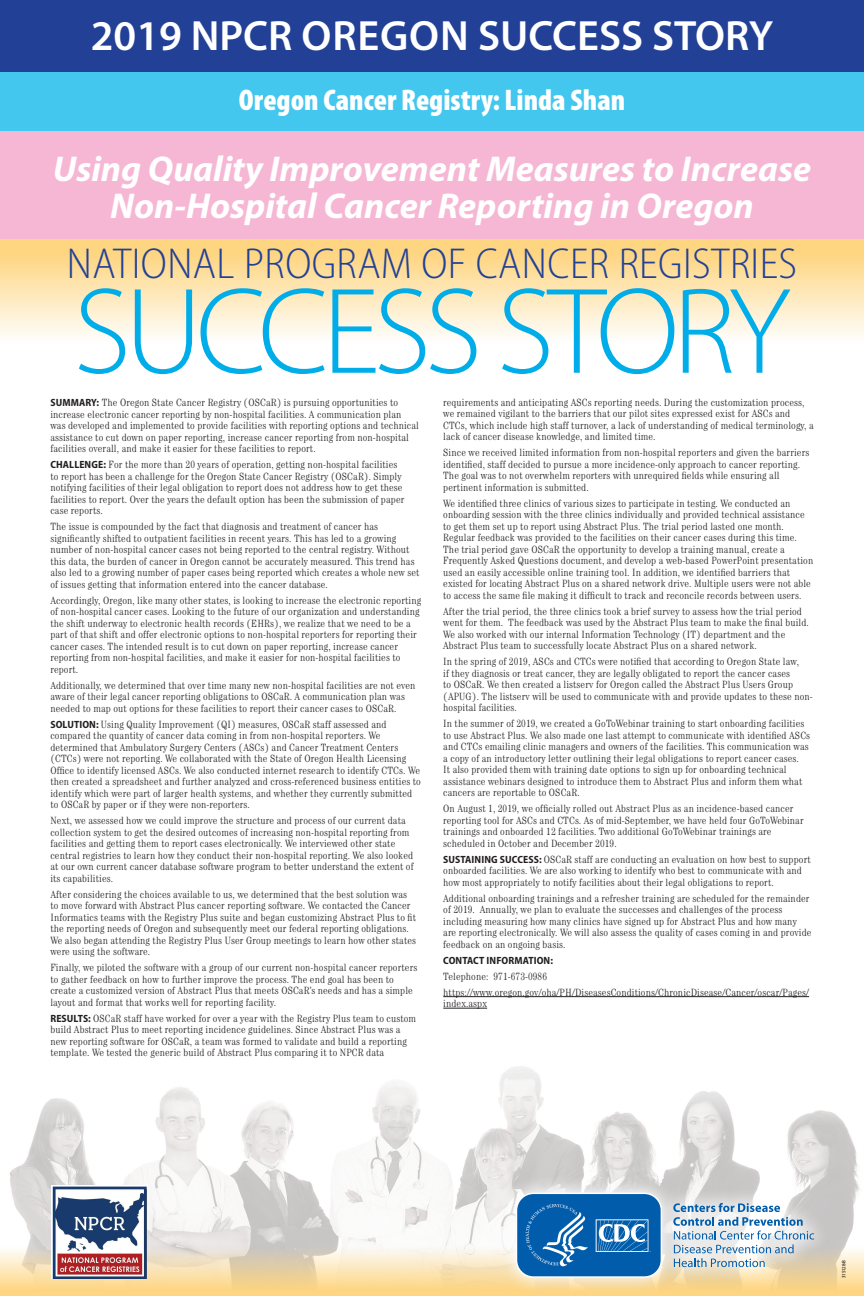
<style>
.page{position:relative;width:864px;height:1296px;background:#fff}
.page>*{position:absolute;margin:0;border:0;box-sizing:border-box;transform-origin:0 0}
.t1{font:300 123.5px "Myriad Pro";letter-spacing:-.05em;color:#00ade8}
.t2{font:300 semi-condensed 43.5px "Myriad Pro";letter-spacing:.01em;color:#224196}
.t3{font:600 42.5px "Myriad Pro";color:#fff}
.t4{font:italic 700 36px/37px "Myriad Pro";color:#fff;text-align:center}
.AUTHORS{font:900 condensed 30px "Myriad Pro";color:#fff}
.P-body{font:300 condensed 10.5px/11.5px "Century Std";letter-spacing:.01em;color:#231f20}
.P-body-2{font:700 semi-condensed 10.5px "Myriad Pro";letter-spacing:.01em;color:#231f20}
.t5{font:5px "Myriad Pro";letter-spacing:-.05em;color:#000}
.s1{font-family:"Myriad Pro";font-weight:700;font-stretch:semi-condensed}
</style>
<div class="page">
<div style="left:0;top:233px;width:864px;height:109px;background:linear-gradient(to bottom,#fece6a,#fefdfa)"></div>
<div style="left:0;top:71px;width:864px;height:61px;background:#43c7ef"></div>
<div style="left:0;top:0;width:864px;height:72px;background:#224196"></div>
<div style="left:0;top:131px;width:864px;height:108px;background:#f6b7d4"></div>
<img style="left:9px;top:996px;width:851px;height:250px">
<svg style="left:0;top:1246px;width:864px;height:50px"></svg>
<svg style="left:499px;top:1176px;width:331px;height:119px"></svg>
<svg style="left:673px;top:1203px;width:141px;height:64px"></svg>
<svg style="left:516px;top:1192px;width:147px;height:86px"></svg>
<img style="left:52px;top:1186px;width:95px;height:92px">
<hr style="left:443px;top:996px;width:366px;height:1px;background:#231f20">
<hr style="left:443px;top:1008px;width:44px;height:1px;background:#231f20">
<h2 class="t3" style="left:91px;top:9px;width:684px">2019 NPCR OREGON SUCCESS STORY</h2>
<p class="AUTHORS" style="left:239px;top:83px;width:388px">Oregon Cancer Registry: Linda Shan</p>
<p class="t4" style="left:53px;top:149px;width:760px">Using Quality Improvement Measures to Increase<br>Non-Hospital Cancer Reporting in Oregon</p>
<h2 class="t2" style="left:67px;top:240px;width:732px">NATIONAL PROGRAM OF CANCER REGISTRIES</h2>
<h1 class="t1" style="left:74px;top:264px;width:718px">SUCCESS STORY</h1>
<p class="P-body" style="left:50px;top:397px;width:370px"><span class="s1">SUMMARY:</span> The Oregon State Cancer Registry (OSCaR) is pursuing opportunities to increase electronic cancer reporting by non-hospital facilities. A communication plan was developed and implemented to provide facilities with reporting options and technical assistance to cut down on paper reporting, increase cancer reporting from non-hospital facilities overall, and make it easier for these facilities to report.</p>
<p class="P-body" style="left:50px;top:459px;width:356px"><span class="s1">CHALLENGE:</span> For the more than 20 years of operation, getting non-hospital facilities to report has been a challenge for the Oregon State Cancer Registry (OSCaR). Simply notifying facilities of their legal obligation to report does not address how to get these facilities to report. Over the years the default option has been the submission of paper case reports.</p>
<p class="P-body" style="left:50px;top:521px;width:371px">The issue is compounded by the fact that diagnosis and treatment of cancer has significantly shifted to outpatient facilities in recent years. This has led to a growing number of non-hospital cancer cases not being reported to the central registry. Without this data, the burden of cancer in Oregon cannot be accurately measured. This trend has also led to a growing number of paper cases being reported which creates a whole new set of issues getting that information entered into the cancer database.</p>
<p class="P-body" style="left:50px;top:594px;width:372px">Accordingly, Oregon, like many other states, is looking to increase the electronic reporting of non-hospital cancer cases. Looking to the future of our organization and understanding the shift underway to electronic health records (EHRs), we realize that we need to be a part of that shift and offer electronic options to non-hospital reporters for reporting their cancer cases. The intended result is to cut down on paper reporting, increase cancer reporting from non-hospital facilities, and make it easier for non-hospital facilities to report.</p>
<p class="P-body" style="left:50px;top:679px;width:367px">Additionally, we determined that over time many new non-hospital facilities are not even aware of their legal cancer reporting obligations to OSCaR. A communication plan was needed to map out options for these facilities to report their cancer cases to OSCaR.</p>
<p class="P-body" style="left:50px;top:718px;width:372px"><span class="s1">SOLUTION:</span> Using Quality Improvement (QI) measures, OSCaR staff assessed and compared the quantity of cancer data coming in from non-hospital reporters. We determined that Ambulatory Surgery Centers (ASCs) and Cancer Treatment Centers (CTCs) were not reporting. We collaborated with the State of Oregon Health Licensing Office to identify licensed ASCs. We also conducted internet research to identify CTCs. We then created a spreadsheet and further analyzed and cross-referenced business entities to identify which were part of larger health systems, and whether they currently submitted to OSCaR by paper or if they were non-reporters.</p>
<p class="P-body" style="left:50px;top:815px;width:365px">Next, we assessed how we could improve the structure and process of our current data collection system to get the desired outcomes of increasing non-hospital reporting from facilities and getting them to report cases electronically. We interviewed other state central registries to learn how they conduct their non-hospital reporting. We also looked at our own current cancer database software program to better understand the extent of its capabilities.</p>
<p class="P-body" style="left:50px;top:888px;width:367px">After considering the choices available to us, we determined that the best solution was to move forward with Abstract Plus cancer reporting software. We contacted the Cancer Informatics teams with the Registry Plus suite and began customizing Abstract Plus to fit the reporting needs of Oregon and subsequently meet our federal reporting obligations.<br>We also began attending the Registry Plus User Group meetings to learn how other states were using the software.</p>
<p class="P-body" style="left:50px;top:962px;width:368px">Finally, we piloted the software with a group of our current non-hospital cancer reporters to gather feedback on how to further improve the process. The end goal has been to create a customized version of Abstract Plus that meets OSCaR’s needs and has a simple layout and format that works well for reporting facility.</p>
<p class="P-body" style="left:50px;top:1012px;width:367px"><span class="s1">RESULTS:</span> OSCaR staff have worked for over a year with the Registry Plus team to custom build Abstract Plus to meet reporting incidence guidelines. Since Abstract Plus was a new reporting software for OSCaR, a team was formed to validate and build a reporting template. We tested the generic build of Abstract Plus comparing it to NPCR data</p>
<p class="P-body" style="left:443px;top:396px;width:372px">requirements and anticipating ASCs reporting needs. During the customization process, we remained vigilant to the barriers that our pilot sites expressed exist for ASCs and CTCs, which include high staff turnover, a lack of understanding of medical terminology, a lack of cancer disease knowledge, and limited time.</p>
<p class="P-body" style="left:443px;top:447px;width:368px">Since we received limited information from non-hospital reporters and given the barriers identified, staff decided to pursue a more incidence-only approach to cancer reporting.<br>The goal was to not overwhelm reporters with unrequired fields while ensuring all pertinent information is submitted.</p>
<p class="P-body" style="left:443px;top:497px;width:372px">We identified three clinics of various sizes to participate in testing. We conducted an onboarding session with the three clinics individually and provided technical assistance to get them set up to report using Abstract Plus. The trial period lasted one month.<br>Regular feedback was provided to the facilities on their cancer cases during this time.<br>The trial period gave OSCaR the opportunity to develop a training manual, create a Frequently Asked Questions document, and develop a web-based PowerPoint presentation used an easily accessible online training tool. In addition, we identified barriers that existed for locating Abstract Plus on a shared network drive. Multiple users were not able to access the same file making it difficult to track and reconcile records between users.</p>
<p class="P-body" style="left:443px;top:605px;width:367px">After the trial period, the three clinics took a brief survey to assess how the trial period went for them. The feedback was used by the Abstract Plus team to make the final build.<br>We also worked with our internal Information Technology (IT) department and the Abstract Plus team to successfully locate Abstract Plus on a shared network.</p>
<p class="P-body" style="left:443px;top:656px;width:371px">In the spring of 2019, ASCs and CTCs were notified that according to Oregon State law,<br>if they diagnosis or treat cancer, they are legally obligated to report the cancer cases<br>to OSCaR. We then created a listserv for Oregon called the Abstract Plus Users Group (APUG). The listserv will be used to communicate with and provide updates to these non&shy;hospital facilities.</p>
<p class="P-body" style="left:443px;top:718px;width:368px">In the summer of 2019, we created a GoToWebinar training to start onboarding facilities to use Abstract Plus. We also made one last attempt to communicate with identified ASCs and CTCs emailing clinic managers and owners of the facilities. This communication was a copy of an introductory letter outlining their legal obligations to report cancer cases.<br>It also provided them with training date options to sign up for onboarding technical assistance webinars designed to introduce them to Abstract Plus and inform them what cancers are reportable to OSCaR.</p>
<p class="P-body" style="left:443px;top:803px;width:362px">On August 1, 2019, we officially rolled out Abstract Plus as an incidence-based cancer reporting tool for ASCs and CTCs. As of mid-September, we have held four GoToWebinar trainings and onboarded 12 facilities. Two additional GoToWebinar trainings are scheduled in October and December 2019.</p>
<p class="P-body" style="left:443px;top:853px;width:369px"><span class="s1">SUSTAINING SUCCESS:</span> OSCaR staff are conducting an evaluation on how best to support onboarded facilities. We are also working to identify who best to communicate with and how most appropriately to notify facilities about their legal obligations to report.</p>
<p class="P-body" style="left:443px;top:892px;width:370px">Additional onboarding trainings and a refresher training are scheduled for the remainder of 2019. Annually, we plan to evaluate the successes and challenges of the process including measuring how many clinics have signed up for Abstract Plus and how many are reporting electronically. We will also assess the quality of cases coming in and provide feedback on an ongoing basis.</p>
<p class="P-body-2" style="left:443px;top:954px;width:111px">CONTACT INFORMATION:</p>
<p class="P-body" style="left:443px;top:970px;width:105px">Telephone: 971-673-0986</p>
<p class="P-body" style="left:443px;top:986px;width:367px">https://www.oregon.gov/oha/PH/DiseasesConditions/ChronicDisease/Cancer/oscar/Pages/ index.aspx</p>
<h2 class="t5" style="left:841px;top:1278px;width:19px;rotate:-90deg">315128-B</h2>
</div>
